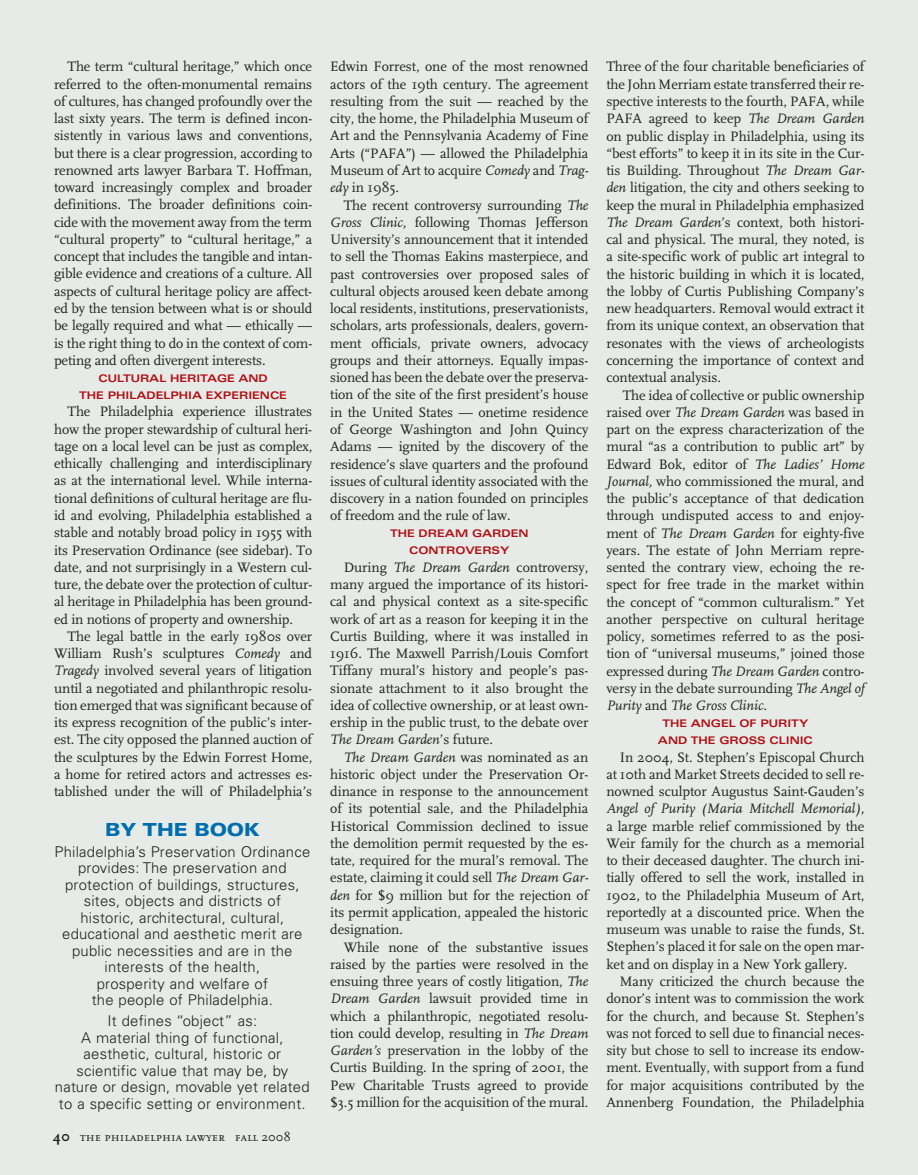
<style>
.page{position:relative;width:918px;height:1175px;background:#fff}
.page>*{position:absolute;margin:0;border:0;box-sizing:border-box;transform-origin:0 0}
.t1{font:900 expanded 18px "Univers LT Std";color:#006ead}
.t2{font:300 14.85px/16.5px "Univers LT Std";letter-spacing:.015em;color:#231f20;text-align:center}
.t3{font:14.25px/17.2px "FF Scala";letter-spacing:-.005em;color:#231f20;text-align:justify}
.t4{font:italic 14.25px "FF Scala";letter-spacing:-.005em;color:#231f20}
.t5{font:12.75px "Scala Caps";letter-spacing:.005em;color:#231f20}
.t6{font:700 expanded 10.5px "Univers LT Std";letter-spacing:-.005em;color:#b01116}
.s1{font-style:italic}
.s2{font-family:"Scala";font-weight:700;font-size:15px}
</style>
<div class="page">
<div style="left:0;top:0;width:918px;height:1174px;background:#e6ebe8"></div>
<p class="t3" style="left:54px;top:58px;width:260px;text-indent:13px">The term “cultural heritage,” which once referred to the often-monumental remains of cultures, has changed profoundly over the last sixty years. The term is defined incon&shy;sistently in various laws and conventions, but there is a clear progression, according to renowned arts lawyer Barbara T. Hoffman, toward increasingly complex and broader definitions. The broader definitions coin&shy;cide with the movement away from the term “cultural property” to “cultural heritage,” a concept that includes the tangible and intan&shy;gible evidence and creations of a culture. All aspects of cultural heritage policy are affect&shy;ed by the tension between what is or should be legally required and what — ethically — is the right thing to do in the context of com&shy;peting and often divergent interests.</p>
<p class="t6" style="left:98px;top:372px;width:51px">CULTURAL</p>
<p class="t6" style="left:170px;top:372px;width:9px">HERITA</p>
<p class="t6" style="left:217px;top:372px;width:32px">GE AND</p>
<p class="t6" style="left:79px;top:389px;width:55px">THE PHILADELP</p>
<p class="t6" style="left:179px;top:389px;width:53px">HIA EXPERIENCE</p>
<p class="t3" style="left:54px;top:403px;width:260px;text-indent:13px">The Philadelphia experience illustrates how the proper stewardship of cultural heri&shy;tage on a local level can be just as complex, ethically challenging and interdisciplinary as at the international level. While interna&shy;tional definitions of cultural heritage are flu&shy;id and evolving, Philadelphia established a stable and notably broad policy in 1955 with its Preservation Ordinance (see sidebar). To date, and not surprisingly in a Western cul&shy;ture, the debate over the protection of cultur&shy;al heritage in Philadelphia has been ground&shy;ed in notions of property and ownership.</p>
<p class="t3" style="left:54px;top:628px;width:260px;text-indent:13px">The legal battle in the early 1980s over William Rush’s sculptures <span class="s1">Comedy</span> and <span class="s1">Tragedy</span> involved several years of litigation until a negotiated and philanthropic resolu&shy;tion emerged that was significant because of its express recognition of the public’s inter&shy;est. The city opposed the planned auction of the sculptures by the Edwin Forrest Home, a home for retired actors and actresses es&shy;tablished under the will of Philadelphia’s</p>
<p class="t1" style="left:105px;top:818px;width:54px">BY THE</p>
<p class="t1" style="left:194px;top:818px;width:17px">BOO</p>
<p class="t1" style="left:244px;top:818px;width:18px">K</p>
<p class="t2" style="left:54px;top:843px;width:257px">Philadelphia’s Preservation Ordinance provides: The preservation and protection of buildings, structures, sites, objects and districts of<br>historic, architectural, cultural, educational and aesthetic merit are public necessities and are in the interests of the health,<br>prosperity and welfare of<br>the people of Philadelphia.</p>
<p class="t2" style="left:55px;top:1012px;width:256px">It defines “object” as:<br>A material thing of functional, aesthetic, cultural, historic or scientific value that may be, by nature or design, movable yet related to a specific setting or environment.</p>
<p class="t5" style="left:53px;top:1130px;width:239px"><span class="s2">40</span> the philadelphia lawyer fall 2008</p>
<p class="t3" style="left:330px;top:58px;width:260px">Edwin Forrest, one of the most renowned actors of the 19th century. The agreement resulting from the suit — reached by the city, the home, the Philadelphia Museum of Art and the Pennsylvania Academy of Fine Arts (“PAFA”) — allowed the Philadelphia Museum of Art to acquire <span class="s1">Comedy</span> and <span class="s1">Trag&shy;edy</span> in 1985.</p>
<p class="t3" style="left:330px;top:196px;width:260px;text-indent:13px">The recent controversy surrounding <span class="s1">The Gross Clinic,</span> following Thomas Jefferson University’s announcement that it intended to sell the Thomas Eakins masterpiece, and past controversies over proposed sales of cultural objects aroused keen debate among local residents, institutions, preservationists, scholars, arts professionals, dealers, govern&shy;ment officials, private owners, advocacy groups and their attorneys. Equally impas&shy;sioned has been the debate over the preserva&shy;tion of the site of the first president’s house in the United States — onetime residence of George Washington and John Quincy Adams — ignited by the discovery of the residence’s slave quarters and the profound issues of cultural identity associated with the discovery in a nation founded on principles of freedom and the rule of law.</p>
<p class="t6" style="left:390px;top:527px;width:49px">THE DREAM</p>
<p class="t6" style="left:472px;top:527px;width:11px">GARDEN</p>
<p class="t6" style="left:409px;top:545px;width:29px">CONTR</p>
<p class="t6" style="left:456px;top:545px;width:20px">OVERS</p>
<p class="t6" style="left:500px;top:545px;width:11px">Y</p>
<p class="t3" style="left:330px;top:559px;width:260px;text-indent:13px">During <span class="s1">The Dream Garden</span> controversy, many argued the importance of its histori&shy;cal and physical context as a site-specific work of art as a reason for keeping it in the Curtis Building, where it was installed in 1916. The Maxwell Parrish/Louis Comfort Tiffany mural’s history and people’s pas&shy;sionate attachment to it also brought the idea of collective ownership, or at least own&shy;ership in the public trust, to the debate over <span class="s1">The Dream Garden</span>’s future.</p>
<p class="t3" style="left:330px;top:748px;width:260px;text-indent:13px"><span class="s1">The Dream Garden</span> was nominated as an historic object under the Preservation Or&shy;dinance in response to the announcement of its potential sale, and the Philadelphia Historical Commission declined to issue the demolition permit requested by the es&shy;tate, required for the mural’s removal. The estate, claiming it could sell <span class="s1">The Dream Gar&shy;den</span> for $9 million but for the rejection of its permit application, appealed the historic designation.</p>
<p class="t3" style="left:330px;top:938px;width:260px;text-indent:13px">While none of the substantive issues raised by the parties were resolved in the ensuing three years of costly litigation, <span class="s1">The Dream Garden</span> lawsuit provided time in which a philanthropic, negotiated resolu&shy;tion could develop, resulting in <span class="s1">The Dream Garden’s</span> preservation in the lobby of the Curtis Building. In the spring of 2001, the Pew Charitable Trusts agreed to provide $3.5 million for the acquisition of the mural.</p>
<p class="t3" style="left:606px;top:58px;width:260px">Three of the four charitable beneficiaries of the John Merriam estate transferred their re&shy;spective interests to the fourth, PAFA, while PAFA agreed to keep <span class="s1">The Dream Garden </span>on public display in Philadelphia, using its “best efforts” to keep it in its site in the Cur&shy;tis Building. Throughout <span class="s1">The Dream Gar&shy;den</span> litigation, the city and others seeking to keep the mural in Philadelphia emphasized <span class="s1">The Dream Garden</span>’s context, both histori&shy;cal and physical. The mural, they noted, is a site-specific work of public art integral to the historic building in which it is located, the lobby of Curtis Publishing Company’s new headquarters. Removal would extract it from its unique context, an observation that resonates with the views of archeologists concerning the importance of context and contextual analysis.</p>
<p class="t3" style="left:606px;top:386px;width:260px;text-indent:16px">The idea of collective or public ownership raised over <span class="s1">The Dream Garden</span> was based in part on the express characterization of the mural “as a contribution to public art” by Edward Bok, editor of <span class="s1">The Ladies’ Home Journal,</span> who commissioned the mural, and the public’s acceptance of that dedication through undisputed access to and enjoy&shy;ment of <span class="s1">The Dream Garden</span> for eighty-five years. The estate of John Merriam repre&shy;sented the contrary view, echoing the re&shy;spect for free trade in the market within the concept of “common culturalism.” Yet another perspective on cultural heritage policy, sometimes referred to as the posi&shy;tion of “universal museums,” joined those expressed during <span class="s1">The Dream Garden</span> contro&shy;versy in the debate surrounding <span class="s1">The Angel of Purity</span> and <span class="s1">The Gross Clinic.</span></p>
<p class="t6" style="left:663px;top:717px;width:124px">THE ANGEL OF PURIT</p>
<p class="t6" style="left:799px;top:717px;width:11px">Y</p>
<p class="t6" style="left:658px;top:734px;width:11px">AND</p>
<p class="t6" style="left:691px;top:734px;width:96px">THE GROSS CLINIC</p>
<p class="t3" style="left:606px;top:748px;width:260px;text-indent:13px">In 2004, St. Stephen’s Episcopal Church at 10th and Market Streets decided to sell re&shy;nowned sculptor Augustus Saint-Gauden’s</p>
<p class="t4" style="left:606px;top:801px;width:260px">Angel of Purity (Maria Mitchell Memorial),</p>
<p class="t3" style="left:606px;top:817px;width:260px">a large marble relief commissioned by the Weir family for the church as a memorial to their deceased daughter. The church ini&shy;tially offered to sell the work, installed in 1902, to the Philadelphia Museum of Art, reportedly at a discounted price. When the museum was unable to raise the funds, St.<br>Stephen’s placed it for sale on the open mar&shy;ket and on display in a New York gallery.</p>
<p class="t3" style="left:606px;top:973px;width:260px;text-indent:13px">Many criticized the church because the donor’s intent was to commission the work for the church, and because St. Stephen’s was not forced to sell due to financial neces&shy;sity but chose to sell to increase its endow&shy;ment. Eventually, with support from a fund for major acquisitions contributed by the Annenberg Foundation, the Philadelphia</p>
</div>
